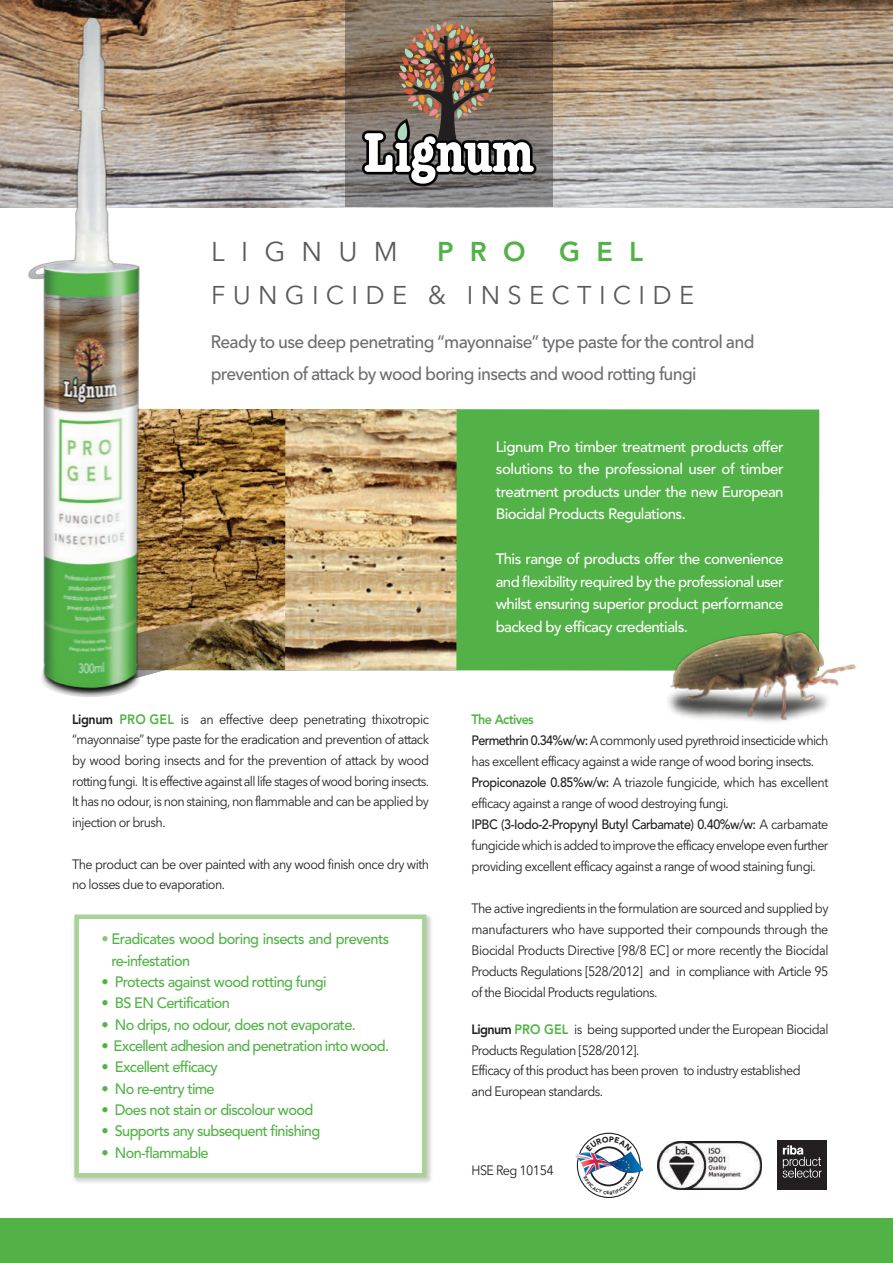
<style>
.page{position:relative;width:893px;height:1263px;background:#fff}
.page>*{position:absolute;margin:0;border:0;box-sizing:border-box;transform-origin:0 0}
.t1{font:27px "Avenir Next";letter-spacing:.6em;color:#5a5a5d}
.t2{font:800 27px "Avenir";letter-spacing:.6em;color:#53b247}
.t3{font:25.5px "Avenir Next";letter-spacing:.285em;color:#5a5a5d}
.t4{font:500 18px/31.5px "Avenir Next";letter-spacing:-.04em;color:#6c6d70;scale:.95 1}
.t5{font:500 15px/22.5px "Avenir";letter-spacing:-.035em;color:#fff;text-align:justify}
.t6{font:500 15px/21.3px "Avenir";letter-spacing:-.045em;color:#53b247}
.t7{font:13.5px/20.7px "Avenir Next";letter-spacing:-.045em;color:#231f20;scale:.93 1}
.t8{font:500 13.5px "Avenir";letter-spacing:-.04em;color:#231f20;scale:.93 1}
.t9{font:800 13.5px "Avenir";letter-spacing:-.045em;color:#53b247;scale:.93 1}
.s1{font-family:"Avenir";font-weight:800}
.s2{font-family:"Avenir";font-weight:800;color:#53b247}
.s3{color:#88c475}
.s4{font-family:"Avenir";font-weight:500}
.s5{font-family:"Avenir Next";font-weight:400}
</style>
<div class="page">
<img style="left:0;top:0;width:893px;height:208px">
<div style="left:345px;top:0;width:208px;height:207px;background:#231f20;opacity:.38"></div>
<svg style="left:359px;top:21px;width:180px;height:165px;background:#837265"></svg>
<div style="left:239px;top:409px;width:580px;height:262px;background:#53b247"></div>
<div style="left:0;top:1218px;width:893px;height:45px;background:#53b247"></div>
<img style="left:175px;top:409px;width:110px;height:261px">
<img style="left:285px;top:409px;width:172px;height:261px">
<img style="left:74px;top:914px;width:358px;height:269px">
<div style="left:79px;top:919px;width:343px;height:254px;background:#fff"></div>
<div style="left:74px;top:914px;width:352px;height:263px;border:4px solid #a8d298"></div>
<img style="left:616px;top:594px;width:240px;height:128px">
<img style="left:175px;top:612px;width:64px;height:59px">
<img style="left:16px;top:0;width:159px;height:697px">
<img style="left:657px;top:1141px;width:105px;height:48px">
<div style="left:777px;top:1141px;width:49px;height:49px;background:#231f20"></div>
<svg style="left:782px;top:1145px;width:40px;height:32px"></svg>
<svg style="left:576px;top:1136px;width:67px;height:58px"></svg>
<h1 class="t1" style="left:211px;top:235px;width:188px">LIGNUM</h1>
<h1 class="t2" style="left:437px;top:230px;width:207px">PRO GEL</h1>
<h2 class="t3" style="left:211px;top:280px;width:484px">FUNGICIDE &amp; INSECTICIDE</h2>
<h3 class="t4" style="left:211px;top:326px;width:574px">Ready to use deep penetrating “mayonnaise” type paste for the control and prevention of attack by wood boring insects and wood rotting fungi</h3>
<p class="t7" style="left:72px;top:709px;width:385px;text-align:justify"><span class="s1">Lignum</span> <span class="s2">PRO GEL</span> is an effective deep penetrating thixotropic “mayonnaise” type paste for the eradication and prevention of attack by wood boring insects and for the prevention of attack by wood rotting fungi. It is effective against all life stages of wood boring insects.<br>It has no odour, is non staining, non flammable and can be applied by injection or brush.</p>
<p class="t7" style="left:72px;top:853px;width:385px">The product can be over painted with any wood finish once dry with no losses due to evaporation.</p>
<p class="t6" style="left:111px;top:928px;width:279px;text-indent:-10px"><span class="s3">•</span> Eradicates wood boring insects and prevents re-infestation</p>
<p class="t6" style="left:101px;top:970px;width:227px">• Protects against wood rotting fungi</p>
<p class="t6" style="left:101px;top:992px;width:130px">• BS EN Certification</p>
<p class="t6" style="left:101px;top:1013px;width:256px">• No drips, no odour, does not evaporate.</p>
<p class="t6" style="left:101px;top:1034px;width:289px">• Excellent adhesion and penetration into wood.</p>
<p class="t6" style="left:101px;top:1055px;width:118px">• Excellent efficacy</p>
<p class="t6" style="left:101px;top:1077px;width:115px">• No re-entry time</p>
<p class="t6" style="left:101px;top:1098px;width:213px">• Does not stain or discolour wood</p>
<p class="t6" style="left:101px;top:1119px;width:220px">• Supports any subsequent finishing</p>
<p class="t6" style="left:101px;top:1141px;width:109px">• Non-flammable</p>
<p class="t5" style="left:496px;top:434px;width:289px">Lignum Pro timber treatment products offer solutions to the professional user of timber treatment products under the new European Biocidal Products Regulations.</p>
<p class="t5" style="left:496px;top:547px;width:289px">This range of products offer the convenience and flexibility required by the professional user whilst ensuring superior product performance backed by efficacy credentials.</p>
<p class="t9" style="left:472px;top:708px;width:68px">The Actives</p>
<p class="t7" style="left:472px;top:729px;width:385px"><span class="s4">Permethrin 0.34%w/w:</span> A commonly used pyrethroid insecticide which has excellent efficacy against a wide range of wood boring insects.<br><span class="s4">Propiconazole 0.85%w/w:</span> A triazole fungicide, which has excellent efficacy against a range of wood destroying fungi.</p>
<p class="t8" style="left:472px;top:812px;width:385px">IPBC (3-Iodo-2-Propynyl Butyl Carbamate) 0.40%w/w: <span class="s5">A carbamate</span></p>
<p class="t7" style="left:472px;top:834px;width:385px">fungicide which is added to improve the efficacy envelope even further providing excellent efficacy against a range of wood staining fungi.</p>
<p class="t7" style="left:472px;top:897px;width:385px;text-align:justify">The active ingredients in the formulation are sourced and supplied by manufacturers who have supported their compounds through the Biocidal Products Directive [98/8 EC] or more recently the Biocidal Products Regulations [528/2012] and in compliance with Article 95 of the Biocidal Products regulations.</p>
<p class="t7" style="left:472px;top:1019px;width:385px"><span class="s1">Lignum</span> <span class="s2">PRO GEL</span> is being supported under the European Biocidal Products Regulation [528/2012].<br>Efficacy of this product has been proven to industry established<br>and European standards.</p>
<p class="t7" style="left:472px;top:1159px;width:90px">HSE Reg 10154</p>
</div>
